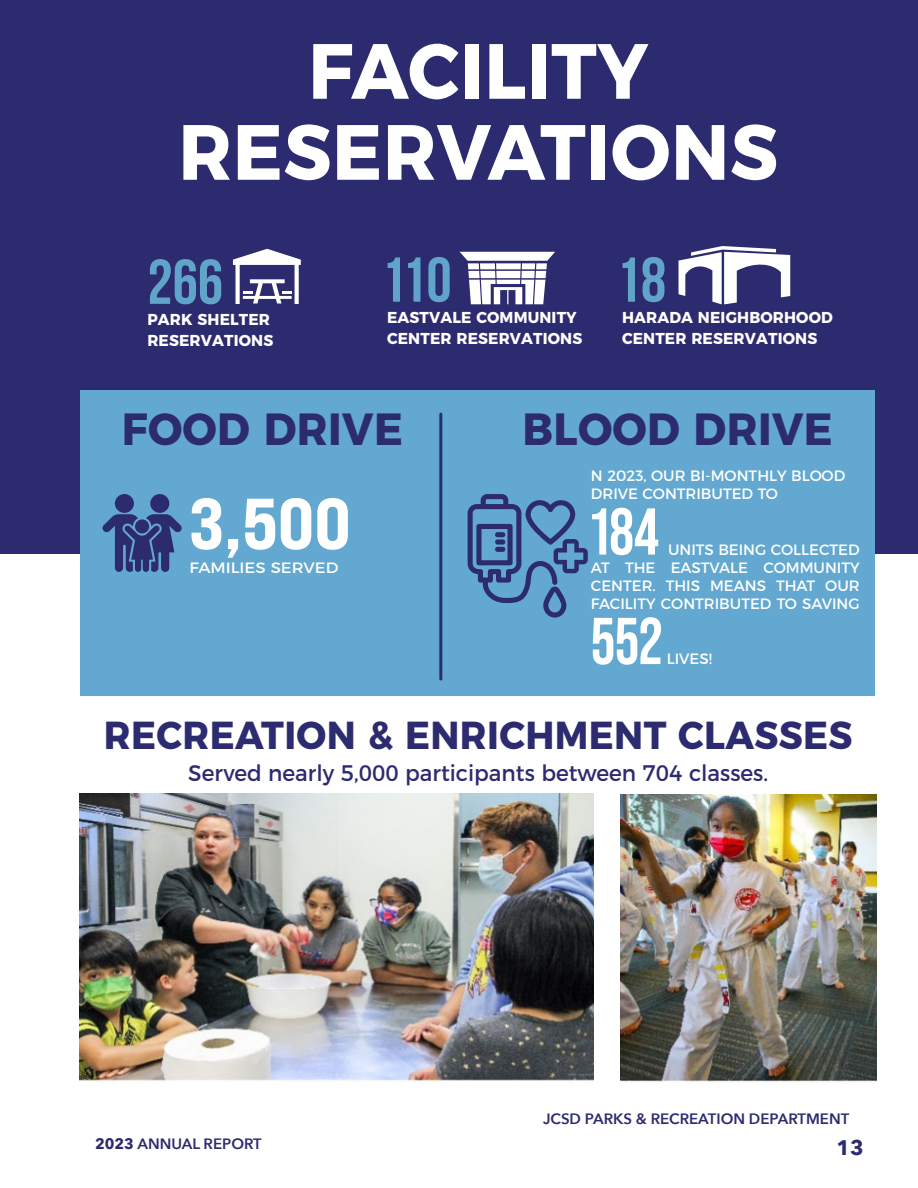
<style>
.page{position:relative;width:918px;height:1188px;background:#fff}
.page>*{position:absolute;margin:0;border:0;box-sizing:border-box;transform-origin:0 0}
.Large_Heading{font:700 78px "Montserrat";letter-spacing:.01em;color:#fff;scale:.95 1}
.t1{font:72px "Bebas Neue Pro Exp Eb";color:#fff}
.t2{font:700 66px "Bebas Neue Pro";color:#fff;scale:.95 1}
.t3{font:700 63.3px "Bebas Neue";color:#60a4c9}
.Large_Heading-2{font:700 45px "Montserrat";letter-spacing:.01em;color:#2d2b70;scale:.95 1}
.t4{font:700 39px "Montserrat";letter-spacing:.01em;color:#2d2b70;scale:.95 1}
.t5{font:22.5px "Montserrat";color:#2d2b70;scale:.96 1}
.t6{font:700 21px "Avenir Next";color:#2d2b70}
.t7{font:700 15.75px/21px "Montserrat";letter-spacing:.01em;color:#fff}
.t8{font:15px/18px "Montserrat";color:#fff}
.t9{font:600 15px "Avenir Next";color:#2d2b70}
.t10{font:15px "Montserrat";color:#fff;scale:1.1 1}
.s1{font-weight:700}
</style>
<div class="page">
<div style="left:0;top:0;width:918px;height:553px;background:#2d2b70"></div>
<svg style="left:233px;top:249px;width:68px;height:55px"></svg>
<svg style="left:460px;top:252px;width:95px;height:52px"></svg>
<svg style="left:679px;top:246px;width:111px;height:58px"></svg>
<img style="left:621px;top:794px;width:256px;height:288px">
<img style="left:80px;top:794px;width:514px;height:288px">
<div style="left:80px;top:390px;width:795px;height:306px;background:#63a8d0"></div>
<svg style="left:468px;top:494px;width:120px;height:124px"></svg>
<hr style="left:439px;top:414px;width:3px;height:265px;background:#2d2b70">
<div style="left:115px;top:494px;width:19px;height:19px;background:#2d2b70;border-radius:50%"></div>
<div style="left:150px;top:494px;width:19px;height:19px;background:#2d2b70;border-radius:50%"></div>
<svg style="left:102px;top:514px;width:80px;height:58px"></svg>
<p class="Large_Heading" style="left:308px;top:7px;width:359px">FACILITY</p>
<p class="Large_Heading" style="left:178px;top:88px;width:633px">RESERVATIONS</p>
<p class="t3" style="left:147px;top:247px;width:77px">266</p>
<p class="t7" style="left:147px;top:308px;width:127px">PARK SHELTER<br>RESERVATIONS</p>
<p class="t3" style="left:381px;top:245px;width:72px">110</p>
<p class="t7" style="left:387px;top:305px;width:197px">EASTVALE COMMUNITY<br>CENTER RESERVATIONS</p>
<p class="t3" style="left:616px;top:245px;width:52px">18</p>
<p class="t7" style="left:622px;top:305px;width:212px">HARADA NEIGHBORHOOD<br>CENTER RESERVATIONS</p>
<p class="Large_Heading-2" style="left:122px;top:392px;width:297px">FOOD DRIVE</p>
<p class="Large_Heading-2" style="left:523px;top:392px;width:328px">BLOOD DRIVE</p>
<p class="t1" style="left:189px;top:479px;width:163px">3,500</p>
<p class="t10" style="left:189px;top:556px;width:137px">FAMILIES SERVED</p>
<p class="t8" style="left:591px;top:466px;width:256px">N 2023, OUR BI-MONTHLY BLOOD<br>DRIVE CONTRIBUTED TO</p>
<p class="t2" style="left:591px;top:494px;width:73px">184</p>
<p class="t8" style="left:668px;top:539px;width:193px">UNITS BEING COLLECTED</p>
<p class="t8" style="left:591px;top:557px;width:270px;text-align:justify">AT THE EASTVALE COMMUNITY CENTER. THIS MEANS THAT OUR FACILITY CONTRIBUTED TO SAVING</p>
<p class="t2" style="left:591px;top:603px;width:77px">552</p>
<p class="t8" style="left:667px;top:649px;width:47px">LIVES!</p>
<p class="t4" style="left:104px;top:703px;width:789px">RECREATION &amp; ENRICHMENT CLASSES</p>
<p class="t5" style="left:188px;top:755px;width:606px">Served nearly 5,000 participants between 704 classes.</p>
<p class="t9" style="left:543px;top:1106px;width:308px">JCSD PARKS &amp; RECREATION DEPARTMENT</p>
<p class="t9" style="left:95px;top:1130px;width:168px"><span class="s1">2023</span> ANNUAL REPORT</p>
<h3 class="t6" style="left:837px;top:1129px;width:29px">13</h3>
</div>
